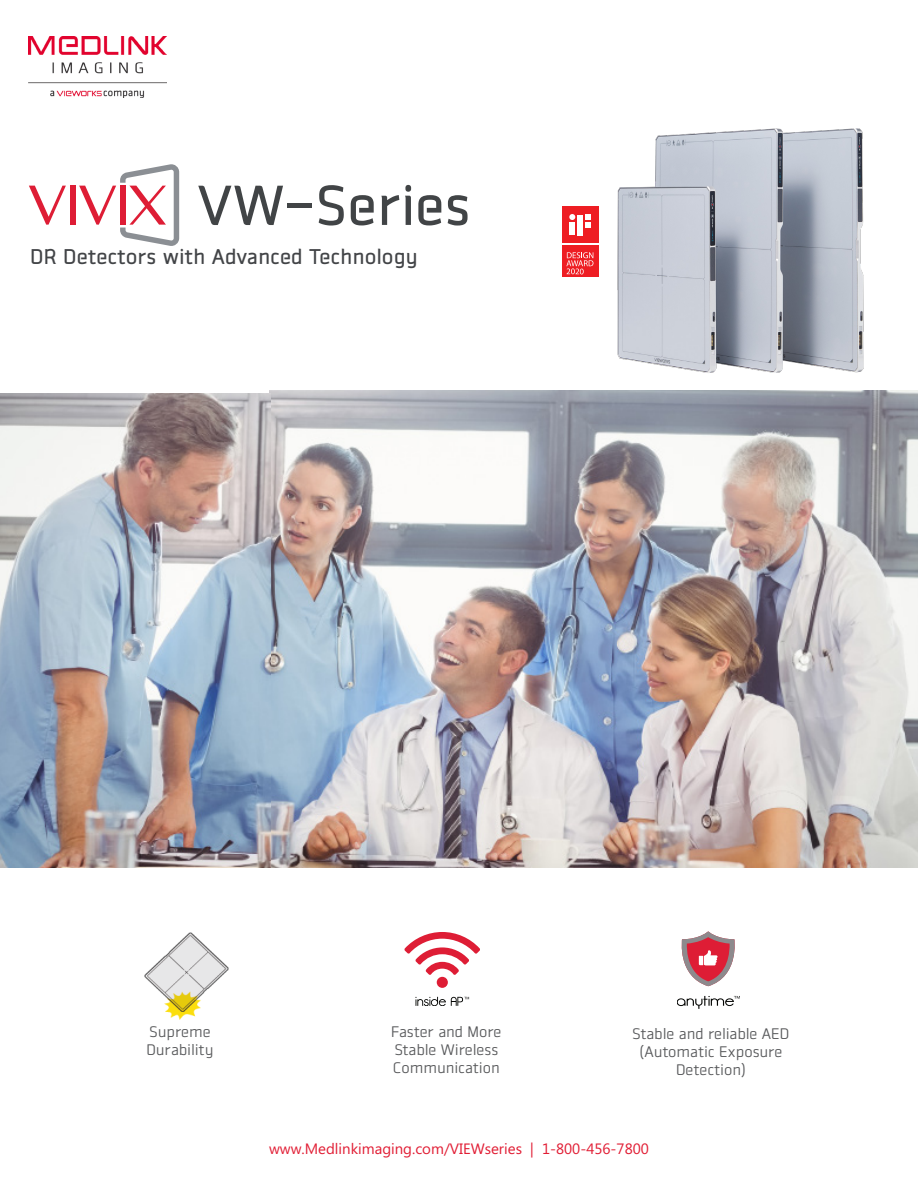
<style>
.page{position:relative;width:918px;height:1188px;background:#fff}
.page>*{position:absolute;margin:0;border:0;box-sizing:border-box;transform-origin:0 0}
.t1{font:55.5px "Vieworks B";color:#414446}
.t2{font:21px "Vieworks B";color:#424447}
.t3{font:15px/18px "Vieworks M";color:#57585a}
.t4{font:15px "Microsoft Phags Pa";color:#e11d34}
</style>
<div class="page">
<img style="left:29px;top:36px;width:137px;height:61px">
<img style="left:270px;top:391px;width:648px;height:476px">
<img style="left:0;top:394px;width:271px;height:473px">
<img style="left:617px;top:128px;width:247px;height:245px">
<div style="left:562px;top:245px;width:36px;height:32px;background:#ee1d23"></div>
<div style="left:562px;top:206px;width:36px;height:36px;background:#ee1d23"></div>
<svg style="left:566px;top:252px;width:27px;height:22px"></svg>
<div style="left:577px;top:215px;width:6px;height:20px;background:#fff"></div>
<svg style="left:585px;top:215px;width:6px;height:13px"></svg>
<div style="left:570px;top:223px;width:5px;height:12px;background:#fff"></div>
<svg style="left:569px;top:214px;width:6px;height:6px"></svg>
<svg style="left:79px;top:164px;width:100px;height:82px"></svg>
<svg style="left:29px;top:186px;width:37px;height:39px"></svg>
<div style="left:70px;top:186px;width:5px;height:39px;background:#de1d35"></div>
<div style="left:120px;top:186px;width:6px;height:39px;background:#de1d35"></div>
<img style="left:144px;top:932px;width:85px;height:87px">
<div style="left:437px;top:977px;width:11px;height:11px;background:#de1d35;border-radius:50%"></div>
<svg style="left:404px;top:932px;width:76px;height:43px"></svg>
<svg style="left:415px;top:997px;width:54px;height:9px"></svg>
<svg style="left:681px;top:931px;width:54px;height:55px"></svg>
<svg style="left:677px;top:996px;width:63px;height:12px"></svg>
<p class="t1" style="left:197px;top:173px;width:275px">VW-Series</p>
<p class="t2" style="left:30px;top:244px;width:389px">DR Detectors with Advanced Technology</p>
<p class="t3" style="left:149px;top:1023px;width:63px">Supreme</p>
<p class="t3" style="left:146px;top:1041px;width:68px">Durability</p>
<p class="t3" style="left:391px;top:1023px;width:112px">Faster and More<br>Stable Wireless<br>Communication</p>
<p class="t3" style="left:632px;top:1025px;width:159px">Stable and reliable AED</p>
<p class="t3" style="left:640px;top:1043px;width:144px">(Automatic Exposure</p>
<p class="t3" style="left:676px;top:1061px;width:71px">Detection)</p>
<p class="t4" style="left:269px;top:1138px;width:381px">www.Medlinkimaging.com/VIEWseries | 1-800-456-7800</p>
</div>
